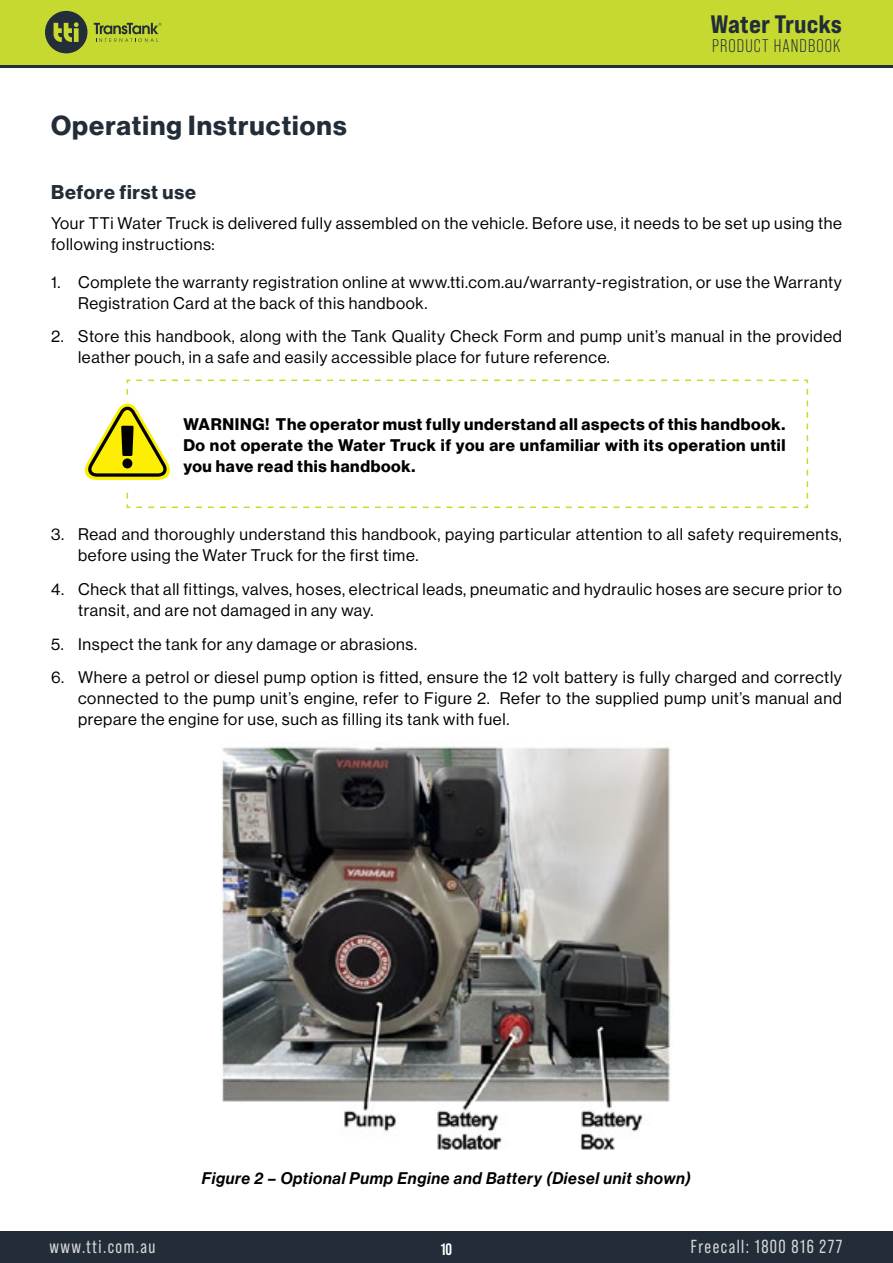
<style>
.page{position:relative;width:893px;height:1263px;background:#fff}
.page>*{position:absolute;margin:0;border:0;box-sizing:border-box;transform-origin:0 0}
.t1{font:27px "N Haas Grotesk DS Pro 75 Bd";letter-spacing:.04em;color:#232d39}
.t2{font:25.2px "Bebas Neue Pro Exp Eb";color:#222d3a}
.t3{font:19.5px "N Haas Grotesk DS Pro 75 Bd";letter-spacing:.04em;color:#232d39}
.t4{font:18.9px "Bebas Neue Pro";letter-spacing:.08em;color:#d4d6d7;scale:.95 1}
.t5{font:18.3px "Bebas Neue Pro";letter-spacing:.06em;color:#222d3a}
.t6{font:16.5px/21px "N Haas Grotesk DS Pro 55 Rg";letter-spacing:.04em;color:#000}
.t7{font:700 16.5px/21px "Neue Haas Display";letter-spacing:.04em;color:#000;text-align:justify}
.t8{font:italic 500 16.5px "Neue Haas Display";letter-spacing:.04em;color:#000}
.t9{font:700 16.5px "Bebas Neue Pro";color:#fff}
.s1{font-family:"N Haas Grotesk DS Pro 75 Bd";font-weight:400}
</style>
<div class="page">
<div style="left:0;top:1231px;width:893px;height:32px;background:#232d39"></div>
<svg style="left:0;top:64px;width:893px;height:4px;background:#4b5837"></svg>
<div style="left:0;top:0;width:893px;height:64px;background:#c6d931"></div>
<svg style="left:94px;top:23px;width:68px;height:19px"></svg>
<svg style="left:45px;top:11px;width:42px;height:42px"></svg>
<svg style="left:126px;top:379px;width:683px;height:130px"></svg>
<svg style="left:84px;top:389px;width:717px;height:119px"></svg>
<img style="left:221px;top:746px;width:450px;height:404px">
<h1 class="t1" style="left:51px;top:110px;width:297px">Operating Instructions</h1>
<h2 class="t2" style="left:711px;top:9px;width:133px">Water Trucks</h2>
<p class="t5" style="left:712px;top:35px;width:130px">PRODUCT HANDBOOK</p>
<p class="t3" style="left:51px;top:181px;width:146px">Before first use</p>
<p class="t6" style="left:51px;top:212px;width:792px">Your TTi Water Truck is delivered fully assembled on the vehicle. Before use, it needs to be set up using the following instructions:</p>
<p class="t6" style="left:78px;top:271px;width:765px;text-indent:-27px">1. Complete the warranty registration online at www.tti.com.au/warranty-registration, or use the Warranty<br>Registration Card at the back of this handbook.</p>
<p class="t6" style="left:78px;top:326px;width:765px;text-indent:-27px">2. Store this handbook, along with the Tank Quality Check Form and pump unit’s manual in the provided leather pouch, in a safe and easily accessible place for future reference.</p>
<p class="t7" style="left:183px;top:413px;width:604px"><span class="s1">WARNING!</span> The operator must fully understand all aspects of this handbook.<br>Do not operate the Water Truck if you are unfamiliar with its operation until you have read this handbook.</p>
<p class="t6" style="left:78px;top:524px;width:765px;text-indent:-27px">3. Read and thoroughly understand this handbook, paying particular attention to all safety requirements, before using the Water Truck for the first time.</p>
<p class="t6" style="left:78px;top:579px;width:765px;text-indent:-27px">4. Check that all fittings, valves, hoses, electrical leads, pneumatic and hydraulic hoses are secure prior to transit, and are not damaged in any way.</p>
<p class="t6" style="left:51px;top:633px;width:368px">5. Inspect the tank for any damage or abrasions.</p>
<p class="t6" style="left:78px;top:667px;width:765px;text-align:justify;text-indent:-27px">6. Where a petrol or diesel pump option is fitted, ensure the 12 volt battery is fully charged and correctly connected to the pump unit’s engine, refer to Figure 2. Refer to the supplied pump unit’s manual and prepare the engine for use, such as filling its tank with fuel.</p>
<p class="t4" style="left:50px;top:1236px;width:113px">www.tti.com.au</p>
<p class="t8" style="left:202px;top:1168px;width:491px">Figure 2 – Optional Pump Engine and Battery (Diesel unit shown)</p>
<p class="t9" style="left:441px;top:1239px;width:13px">10</p>
<p class="t4" style="left:691px;top:1236px;width:161px">Freecall: 1800 816 277</p>
</div>
